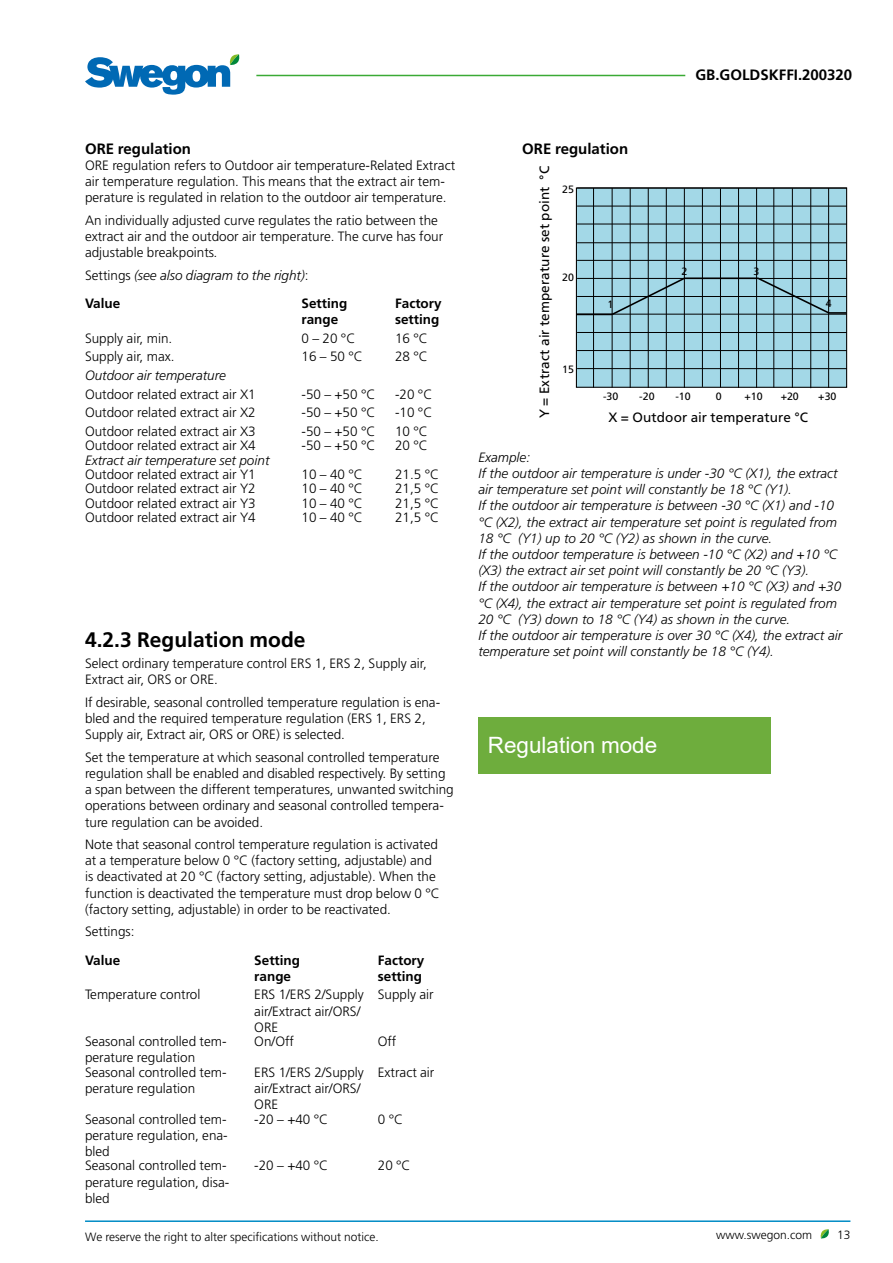
<style>
.page{position:relative;width:893px;height:1263px;background:#fff}
.page>*{position:absolute;margin:0;border:0;box-sizing:border-box;transform-origin:0 0}
.t1{font:22.5px "Arial";color:#fff}
.t2{font:700 21px "Frutiger";color:#000}
.t3{font:700 15px "Frutiger";color:#000}
.t4{font:300 13.5px/16.2px "Frutiger";color:#000}
.t5{font:italic 300 13.5px/16.2px "Frutiger";color:#000}
.t6{font:13.5px "Frutiger";letter-spacing:.01em;color:#000}
.t7{font:700 13.5px/16.2px "Frutiger";color:#000}
.t8{font:300 12px "Frutiger";color:#000}
.t9{font:10.65px "Frutiger";color:#000}
.s1{font-style:italic}
.s2{font-style:normal}
.s3{font-weight:700;font-style:normal}
</style>
<div class="page">
<hr style="left:85px;top:1220px;width:765px;height:2px;background:#008bc5">
<svg style="left:820px;top:1229px;width:9px;height:10px"></svg>
<hr style="left:256px;top:75px;width:429px;height:1px;background:#3aaa35">
<svg style="left:85px;top:54px;width:154px;height:41px"></svg>
<div style="left:478px;top:717px;width:293px;height:57px;background:#6ead3d"></div>
<div style="left:576px;top:188px;width:271px;height:199px;background:#a3d8e7"></div>
<div style="left:576px;top:187px;width:271px;height:201px;border:1px solid #000"></div>
<hr style="left:630px;top:188px;width:1px;height:200px;background:#000">
<hr style="left:648px;top:188px;width:1px;height:200px;background:#000">
<hr style="left:684px;top:188px;width:1px;height:200px;background:#000">
<hr style="left:756px;top:188px;width:1px;height:200px;background:#000">
<hr style="left:792px;top:188px;width:1px;height:200px;background:#000">
<hr style="left:810px;top:188px;width:1px;height:200px;background:#000">
<hr style="left:593px;top:188px;width:1px;height:200px;background:#000">
<hr style="left:612px;top:188px;width:1px;height:200px;background:#000">
<hr style="left:666px;top:188px;width:1px;height:200px;background:#000">
<hr style="left:702px;top:188px;width:1px;height:199px;background:#000">
<hr style="left:738px;top:188px;width:1px;height:200px;background:#000">
<hr style="left:774px;top:188px;width:1px;height:200px;background:#000">
<hr style="left:828px;top:188px;width:1px;height:200px;background:#000">
<hr style="left:577px;top:206px;width:270px;height:1px;background:#000">
<hr style="left:577px;top:242px;width:270px;height:1px;background:#000">
<hr style="left:577px;top:350px;width:270px;height:1px;background:#000">
<hr style="left:577px;top:188px;width:270px;height:1px;background:#000">
<hr style="left:577px;top:224px;width:270px;height:1px;background:#000">
<hr style="left:577px;top:260px;width:270px;height:1px;background:#000">
<hr style="left:577px;top:332px;width:270px;height:1px;background:#000">
<hr style="left:577px;top:368px;width:270px;height:1px;background:#000">
<hr style="left:720px;top:189px;width:1px;height:198px;background:#000">
<svg style="left:575px;top:277px;width:272px;height:40px"></svg>
<p class="t3" style="left:695px;top:66px;width:158px">GB.GOLDSKFFI.200320</p>
<p class="t3" style="left:85px;top:140px;width:108px">ORE regulation</p>
<p class="t4" style="left:85px;top:157px;width:372px">ORE regulation refers to Outdoor air temperature-Related Extract air temperature regulation. This means that the extract air tem&shy;perature is regulated in relation to the outdoor air temperature.</p>
<p class="t4" style="left:85px;top:212px;width:360px">An individually adjusted curve regulates the ratio between the extract air and the outdoor air temperature. The curve has four adjustable breakpoints<span class="s1">.</span></p>
<p class="t5" style="left:85px;top:261px;width:225px;line-height:28.5px"><span class="s2">Settings</span> (see also diagram to the right)<span class="s2">:<br></span><span class="s3">Value</span></p>
<p class="t7" style="left:302px;top:296px;width:47px">Setting range</p>
<p class="t7" style="left:395px;top:296px;width:48px">Factory setting</p>
<p class="t4" style="left:85px;top:330px;width:89px">Supply air, min.</p>
<p class="t4" style="left:302px;top:330px;width:55px">0 – 20 °C</p>
<p class="t4" style="left:395px;top:330px;width:34px">16 °C</p>
<p class="t4" style="left:85px;top:349px;width:91px">Supply air, max.</p>
<p class="t4" style="left:302px;top:349px;width:63px">16 – 50 °C</p>
<p class="t4" style="left:395px;top:349px;width:34px">28 °C</p>
<p class="t5" style="left:85px;top:367px;width:142px">Outdoor air temperature</p>
<p class="t4" style="left:85px;top:386px;width:172px">Outdoor related extract air X1</p>
<p class="t4" style="left:302px;top:386px;width:75px">-50 – +50 °C</p>
<p class="t4" style="left:395px;top:386px;width:39px">-20 °C</p>
<p class="t4" style="left:85px;top:405px;width:172px">Outdoor related extract air X2</p>
<p class="t4" style="left:302px;top:405px;width:75px">-50 – +50 °C</p>
<p class="t4" style="left:395px;top:405px;width:39px">-10 °C</p>
<p class="t4" style="left:85px;top:423px;width:172px">Outdoor related extract air X3</p>
<p class="t4" style="left:302px;top:423px;width:75px">-50 – +50 °C</p>
<p class="t4" style="left:395px;top:423px;width:34px">10 °C</p>
<p class="t4" style="left:85px;top:438px;width:172px">Outdoor related extract air X4</p>
<p class="t4" style="left:302px;top:438px;width:75px">-50 – +50 °C</p>
<p class="t4" style="left:395px;top:438px;width:34px">20 °C</p>
<p class="t5" style="left:85px;top:452px;width:186px">Extract air temperature set point</p>
<p class="t4" style="left:85px;top:466px;width:172px">Outdoor related extract air Y1</p>
<p class="t4" style="left:302px;top:466px;width:63px">10 – 40 °C</p>
<p class="t4" style="left:395px;top:466px;width:46px">21.5 °C</p>
<p class="t4" style="left:85px;top:481px;width:172px">Outdoor related extract air Y2</p>
<p class="t4" style="left:302px;top:481px;width:63px">10 – 40 °C</p>
<p class="t4" style="left:395px;top:481px;width:46px">21,5 °C</p>
<p class="t4" style="left:85px;top:495px;width:172px">Outdoor related extract air Y3</p>
<p class="t4" style="left:302px;top:495px;width:63px">10 – 40 °C</p>
<p class="t4" style="left:395px;top:495px;width:46px">21,5 °C</p>
<p class="t4" style="left:85px;top:510px;width:172px">Outdoor related extract air Y4</p>
<p class="t4" style="left:302px;top:510px;width:63px">10 – 40 °C</p>
<p class="t4" style="left:395px;top:510px;width:46px">21,5 °C</p>
<h2 class="t2" style="left:85px;top:628px;width:222px">4.2.3 Regulation mode</h2>
<p class="t4" style="left:85px;top:655px;width:343px">Select ordinary temperature control ERS 1, ERS 2, Supply air,<br>Extract air, ORS or ORE.</p>
<p class="t4" style="left:85px;top:694px;width:357px">If desirable, seasonal controlled temperature regulation is ena&shy;bled and the required temperature regulation (ERS 1, ERS 2,<br>Supply air, Extract air, ORS or ORE) is selected.</p>
<p class="t4" style="left:85px;top:749px;width:370px">Set the temperature at which seasonal controlled temperature regulation shall be enabled and disabled respectively. By setting a span between the different temperatures, unwanted switching operations between ordinary and seasonal controlled tempera&shy;ture regulation can be avoided.</p>
<p class="t4" style="left:85px;top:836px;width:356px">Note that seasonal control temperature regulation is activated at a temperature below 0 °C (factory setting, adjustable) and is deactivated at 20 °C (factory setting, adjustable). When the function is deactivated the temperature must drop below 0 °C (factory setting, adjustable) in order to be reactivated.</p>
<p class="t4" style="left:85px;top:924px;width:51px">Settings:</p>
<p class="t7" style="left:85px;top:952px;width:37px">Value</p>
<p class="t7" style="left:254px;top:952px;width:47px">Setting range</p>
<p class="t7" style="left:378px;top:952px;width:48px">Factory setting</p>
<p class="t4" style="left:85px;top:987px;width:117px">Temperature control</p>
<p class="t4" style="left:254px;top:987px;width:111px">ERS 1/ERS 2/Supply air/Extract air/ORS/<br>ORE</p>
<p class="t4" style="left:378px;top:987px;width:57px">Supply air</p>
<p class="t4" style="left:85px;top:1034px;width:143px">Seasonal controlled tem&shy;perature regulation</p>
<p class="t4" style="left:254px;top:1034px;width:41px">On/Off</p>
<p class="t4" style="left:378px;top:1034px;width:20px">Off</p>
<p class="t4" style="left:85px;top:1064px;width:143px">Seasonal controlled tem&shy;perature regulation</p>
<p class="t4" style="left:254px;top:1064px;width:111px">ERS 1/ERS 2/Supply air/Extract air/ORS/<br>ORE</p>
<p class="t4" style="left:378px;top:1064px;width:58px">Extract air</p>
<p class="t4" style="left:85px;top:1111px;width:144px;text-align:justify">Seasonal controlled tem&shy;perature regulation, ena&shy;bled</p>
<p class="t4" style="left:254px;top:1111px;width:75px">-20 – +40 °C</p>
<p class="t4" style="left:378px;top:1111px;width:27px">0 °C</p>
<p class="t4" style="left:85px;top:1158px;width:146px">Seasonal controlled tem&shy;perature regulation, disa&shy;bled</p>
<p class="t4" style="left:254px;top:1158px;width:75px">-20 – +40 °C</p>
<p class="t4" style="left:378px;top:1158px;width:34px">20 °C</p>
<p class="t3" style="left:522px;top:140px;width:108px">ORE regulation</p>
<p class="t6" style="left:537px;top:180px;width:15px;rotate:-90deg">°C</p>
<p class="t6" style="left:537px;top:418px;width:233px;rotate:-90deg">Y = Extract air temperature set point</p>
<p class="t9" style="left:562px;top:183px;width:13px">25</p>
<p class="t9" style="left:562px;top:271px;width:13px">20</p>
<p class="t9" style="left:562px;top:363px;width:13px">15</p>
<p class="t9" style="left:608px;top:298px;width:7px">1</p>
<p class="t9" style="left:681px;top:265px;width:7px">2</p>
<p class="t9" style="left:754px;top:265px;width:7px">3</p>
<p class="t9" style="left:826px;top:297px;width:7px">4</p>
<p class="t9" style="left:603px;top:390px;width:17px">-30</p>
<p class="t9" style="left:639px;top:390px;width:17px">-20</p>
<p class="t9" style="left:675px;top:390px;width:17px">-10</p>
<p class="t9" style="left:716px;top:390px;width:7px">0</p>
<p class="t9" style="left:745px;top:390px;width:20px">+10</p>
<p class="t9" style="left:781px;top:390px;width:20px">+20</p>
<p class="t9" style="left:818px;top:390px;width:20px">+30</p>
<p class="t6" style="left:609px;top:410px;width:201px">X = Outdoor air temperature °C</p>
<p class="t5" style="left:478px;top:449px;width:365px">Example:<br>If the outdoor air temperature is under -30 °C (X1), the extract air temperature set point will constantly be 18 °C (Y1).<br>If the outdoor air temperature is between -30 °C (X1) and -10 °C (X2), the extract air temperature set point is regulated from 18 °C (Y1) up to 20 °C (Y2) as shown in the curve.<br>If the outdoor temperature is between -10 °C (X2) and +10 °C (X3) the extract air set point will constantly be 20 °C (Y3).<br>If the outdoor air temperature is between +10 °C (X3) and +30 °C (X4), the extract air temperature set point is regulated from 20 °C (Y3) down to 18 °C (Y4) as shown in the curve.<br>If the outdoor air temperature is over 30 °C (X4), the extract air temperature set point will constantly be 18 °C (Y4).</p>
<h1 class="t1" style="left:488px;top:730px;width:171px">Regulation mode</h1>
<p class="t8" style="left:85px;top:1230px;width:295px">We reserve the right to alter specifications without notice.</p>
<p class="t8" style="left:716px;top:1228px;width:98px">www.swegon.com</p>
<p class="t8" style="left:837px;top:1228px;width:15px">13</p>
</div>
